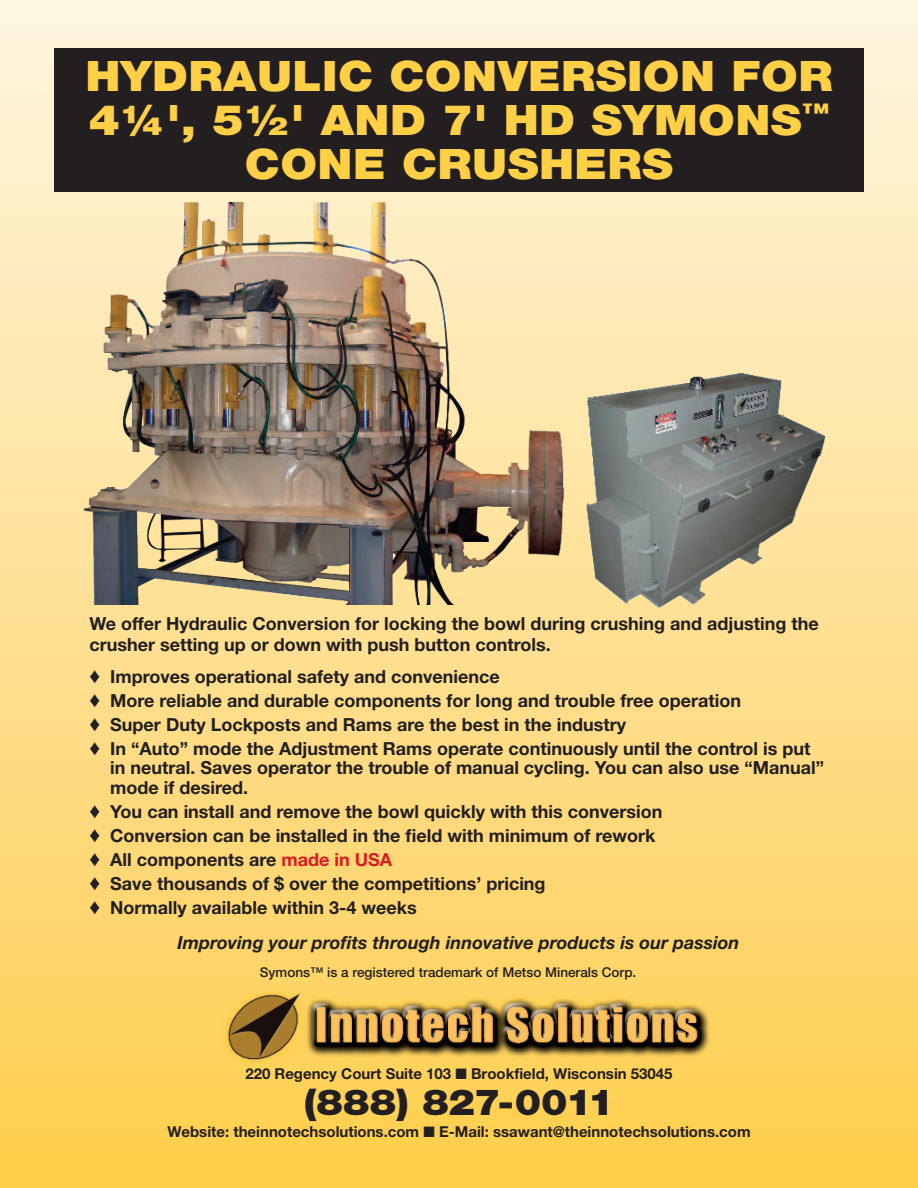
<style>
.page{position:relative;width:918px;height:1188px;background:#fff}
.page>*{position:absolute;margin:0;border:0;box-sizing:border-box;transform-origin:0 0}
.t1{font:900 42px/43.5px "Helvetica Neue LT Std";letter-spacing:.01em;color:#ffcf45;text-align:center;scale:1.1 1}
.t2{font:900 36px "Helvetica Neue LT Std";letter-spacing:-.005em;color:#231f20;scale:1.1 1}
.t3{font:700 18px/24px "Helvetica Neue LT Std";color:#231f20}
.t4{font:italic 700 18px "Helvetica Neue LT Std";color:#231f20}
.t5{font:700 15px "Helvetica Neue LT Std";color:#231f20}
.t6{font:500 13.5px "Helvetica Neue LT Std";color:#231f20}
.s1{color:#db1b23}
</style>
<div class="page">
<div style="left:0;top:0;width:918px;height:1188px;background:linear-gradient(to bottom,#fef5e0,#fece4d)"></div>
<div style="left:54px;top:48px;width:810px;height:144px;background:#231f20"></div>
<img style="left:82px;top:203px;width:491px;height:401px">
<img style="left:575px;top:367px;width:261px;height:245px">
<img style="left:212px;top:972px;width:508px;height:109px">
<h1 class="t1" style="left:85px;top:55px;width:681px">HYDRAULIC CONVERSION FOR<br>4¼', 5½' AND 7' HD SYMONS<sup>™<br></sup>CONE CRUSHERS</h1>
<p class="t3" style="left:90px;top:612px;width:731px;line-height:21.6px">We offer Hydraulic Conversion for locking the bowl during crushing and adjusting the crusher setting up or down with push button controls.</p>
<p class="t3" style="left:90px;top:664px;width:722px">♦ Improves operational safety and convenience<br>♦ More reliable and durable components for long and trouble free operation<br>♦ Super Duty Lockposts and Rams are the best in the industry<br>♦ In “Auto” mode the Adjustment Rams operate continuously until the control is put</p>
<p class="t3" style="left:110px;top:758px;width:715px;line-height:19.5px">in neutral. Saves operator the trouble of manual cycling. You can also use “Manual” mode if desired.</p>
<p class="t3" style="left:90px;top:799px;width:574px">♦ You can install and remove the bowl quickly with this conversion ♦ Conversion can be installed in the field with minimum of rework ♦ All components are <span class="s1">made in USA<br></span>♦ Save thousands of $ over the competitions’ pricing<br>♦ Normally available within 3-4 weeks</p>
<p class="t4" style="left:178px;top:931px;width:564px">Improving your profits through innovative products is our passion</p>
<p class="t6" style="left:260px;top:964px;width:378px">Symons™ is a registered trademark of Metso Minerals Corp.</p>
<p class="t5" style="left:245px;top:1064px;width:429px">220 Regency Court Suite 103 ■ Brookfield, Wisconsin 53045</p>
<h2 class="t2" style="left:304px;top:1080px;width:284px">(888) 827-0011</h2>
<p class="t5" style="left:167px;top:1123px;width:585px">Website: theinnotechsolutions.com ■ E-Mail: ssawant@theinnotechsolutions.com</p>
</div>
